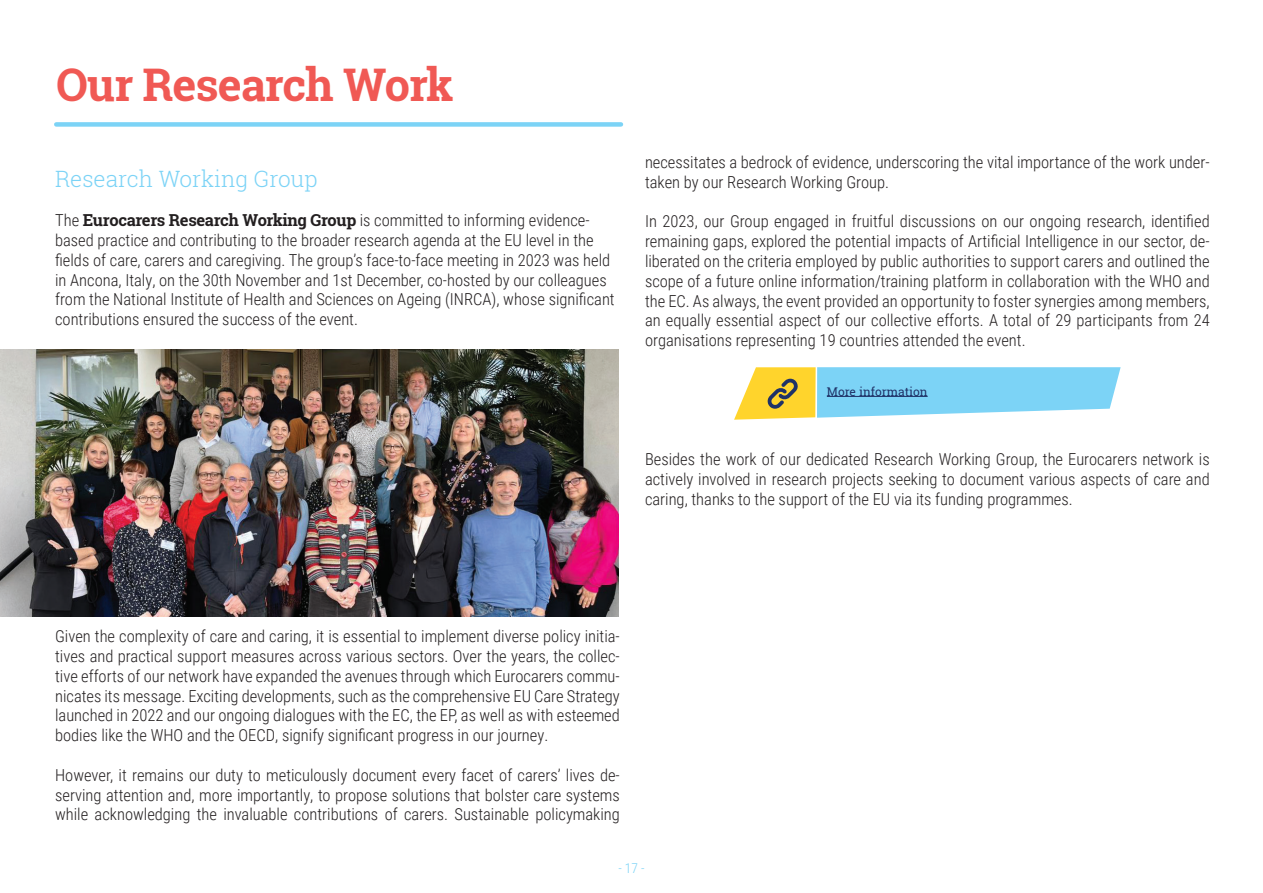
<style>
.page{position:relative;width:1263px;height:893px;background:#fff}
.page>*{position:absolute;margin:0;border:0;box-sizing:border-box;transform-origin:0 0}
.t1{font:700 45px "Roboto Slab";letter-spacing:-.02em;color:#f05954}
.t2{font:300 22.5px "Roboto Slab";color:#7cd3f6}
.t3{font:300 16.5px/19.8px "Roboto Condensed";color:#231f20;text-align:justify}
.t4{font:300 13.5px "Roboto Condensed";color:#7cd3f6}
.t5{font:12px "Roboto Slab";color:#1f3267}
.s1{font-family:"Roboto Slab";font-weight:700}
</style>
<div class="page">
<div style="left:56px;top:122px;width:565px;height:5px;background:#7cd3f6"></div>
<img style="left:0;top:349px;width:619px;height:268px">
<svg style="left:734px;top:367px;width:387px;height:53px;background:#a4d7d4"></svg>
<hr style="left:827px;top:396px;width:101px;height:1px;background:#1f3267">
<h1 class="t1" style="left:56px;top:54px;width:399px">Our Research Work</h1>
<h2 class="t2" style="left:55px;top:163px;width:264px">Research Working Group</h2>
<p class="t3" style="left:55px;top:210px;width:561px;text-align:left">The <span class="s1">Eurocarers Research Working Group</span> is committed to informing evidence&shy;based practice and contributing to the broader research agenda at the EU level in the fields of care, carers and caregiving. The group’s face-to-face meeting in 2023 was held in Ancona, Italy, on the 30th November and 1st December, co-hosted by our colleagues from the National Institute of Health and Sciences on Ageing (INRCA), whose significant contributions ensured the success of the event.</p>
<p class="t3" style="left:645px;top:152px;width:566px">necessitates a bedrock of evidence, underscoring the vital importance of the work under&shy;taken by our Research Working Group.</p>
<p class="t3" style="left:645px;top:211px;width:566px">In 2023, our Group engaged in fruitful discussions on our ongoing research, identified remaining gaps, explored the potential impacts of Artificial Intelligence in our sector, de&shy;liberated on the criteria employed by public authorities to support carers and outlined the scope of a future online information/training platform in collaboration with the WHO and the EC. As always, the event provided an opportunity to foster synergies among members, an equally essential aspect of our collective efforts. A total of 29 participants from 24 organisations representing 19 countries attended the event.</p>
<p class="t5" style="left:827px;top:383px;width:102px">More information</p>
<p class="t3" style="left:645px;top:449px;width:566px">Besides the work of our dedicated Research Working Group, the Eurocarers network is actively involved in research projects seeking to document various aspects of care and caring, thanks to the support of the EU via its funding programmes.</p>
<p class="t3" style="left:55px;top:626px;width:566px">Given the complexity of care and caring, it is essential to implement diverse policy initia&shy;tives and practical support measures across various sectors. Over the years, the collec&shy;tive efforts of our network have expanded the avenues through which Eurocarers commu&shy;nicates its message. Exciting developments, such as the comprehensive EU Care Strategy launched in 2022 and our ongoing dialogues with the EC, the EP, as well as with esteemed bodies like the WHO and the OECD, signify significant progress in our journey.</p>
<p class="t3" style="left:55px;top:764px;width:566px">However, it remains our duty to meticulously document every facet of carers’ lives de&shy;serving attention and, more importantly, to propose solutions that bolster care systems while acknowledging the invaluable contributions of carers. Sustainable policymaking</p>
<p class="t4" style="left:618px;top:859px;width:28px">- 17 -</p>
</div>
